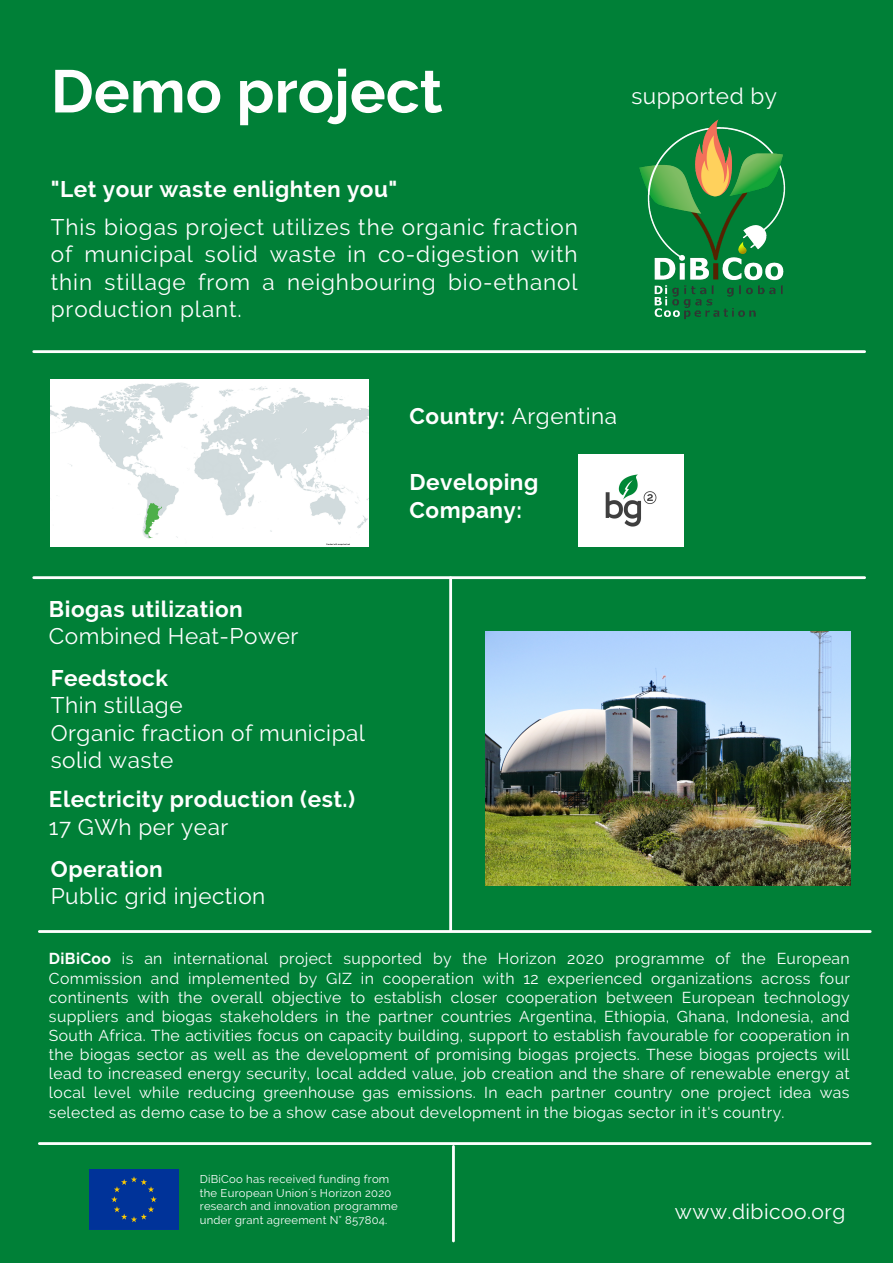
<style>
.page{position:relative;width:893px;height:1263px;background:#008037}
.page>*{position:absolute;margin:0;border:0;box-sizing:border-box;transform-origin:0 0}
.t1{font:700 60px "Raleway";color:#fefefe}
.t2{font:22.5px/27.6px "Raleway";letter-spacing:.02em;color:#fefefe;text-align:justify}
.t3{font:700 22.5px "Raleway";letter-spacing:.02em;color:#fefefe}
.t4{font:700 22.5px "Raleway";letter-spacing:.02em;color:#fff}
.t5{font:21px "Raleway";letter-spacing:.02em;color:#fefefe}
.t6{font:15.75px/19.1px "Raleway";letter-spacing:.02em;color:#fefefe;text-align:justify}
.t7{font:11.25px/13.5px "Raleway";letter-spacing:.02em;color:#fefefe}
.s1{font-weight:700}
</style>
<div class="page">
<hr style="left:34px;top:350px;width:830px;height:3px;background:#fefefe">
<img style="left:51px;top:379px;width:317px;height:167px">
<hr style="left:34px;top:576px;width:830px;height:3px;background:#fefefe">
<hr style="left:449px;top:578px;width:3px;height:352px;background:#fefefe">
<hr style="left:39px;top:930px;width:831px;height:3px;background:#fefefe">
<img style="left:639px;top:119px;width:147px;height:200px">
<div style="left:89px;top:1170px;width:90px;height:59px;background:#039"></div>
<hr style="left:39px;top:1142px;width:831px;height:3px;background:#fefefe">
<hr style="left:452px;top:1146px;width:3px;height:95px;background:#fefefe">
<img style="left:579px;top:454px;width:104px;height:92px">
<img style="left:485px;top:632px;width:365px;height:253px">
<p class="t1" style="left:51px;top:56px;width:393px">Demo project</p>
<p class="t3" style="left:51px;top:176px;width:348px">"Let your waste enlighten you"</p>
<p class="t2" style="left:51px;top:213px;width:528px">This biogas project utilizes the organic fraction of municipal solid waste in co-digestion with thin stillage from a neighbouring bio-ethanol production plant.</p>
<p class="t2" style="left:631px;top:82px;width:147px">supported by</p>
<p class="t3" style="left:49px;top:595px;width:195px">Biogas utilization</p>
<p class="t2" style="left:49px;top:622px;width:251px">Combined Heat-Power</p>
<p class="t3" style="left:51px;top:664px;width:119px">Feedstock</p>
<p class="t2" style="left:51px;top:691px;width:133px">Thin stillage</p>
<p class="t2" style="left:51px;top:719px;width:316px">Organic fraction of municipal solid waste</p>
<p class="t3" style="left:49px;top:786px;width:307px">Electricity production (est.)</p>
<p class="t2" style="left:49px;top:813px;width:181px">17 GWh per year</p>
<p class="t3" style="left:51px;top:855px;width:114px">Operation</p>
<p class="t2" style="left:51px;top:882px;width:216px">Public grid injection</p>
<p class="t2" style="left:409px;top:403px;width:209px"><span class="s1">Country:</span> Argentina</p>
<p class="t4" style="left:409px;top:469px;width:130px">Developing</p>
<p class="t4" style="left:409px;top:497px;width:114px">Company:</p>
<p class="t6" style="left:49px;top:949px;width:802px"><span class="s1">DiBiCoo</span> is an international project supported by the Horizon 2020 programme of the European Commission and implemented by GIZ in cooperation with 12 experienced organizations across four continents with the overall objective to establish closer cooperation between European technology suppliers and biogas stakeholders in the partner countries Argentina, Ethiopia, Ghana, Indonesia, and South Africa. The activities focus on capacity building, support to establish favourable for cooperation in the biogas sector as well as the development of promising biogas projects. These biogas projects will lead to increased energy security, local added value, job creation and the share of renewable energy at local level while reducing greenhouse gas emissions. In each partner country one project idea was selected as demo case to be a show case about development in the biogas sector in it's country.</p>
<p class="t7" style="left:200px;top:1172px;width:199px">DiBiCoo has received funding from the European Union´s Horizon 2020 research and innovation programme under grant agreement N° 857804.</p>
<p class="t5" style="left:675px;top:1199px;width:172px">www.dibicoo.org</p>
</div>
